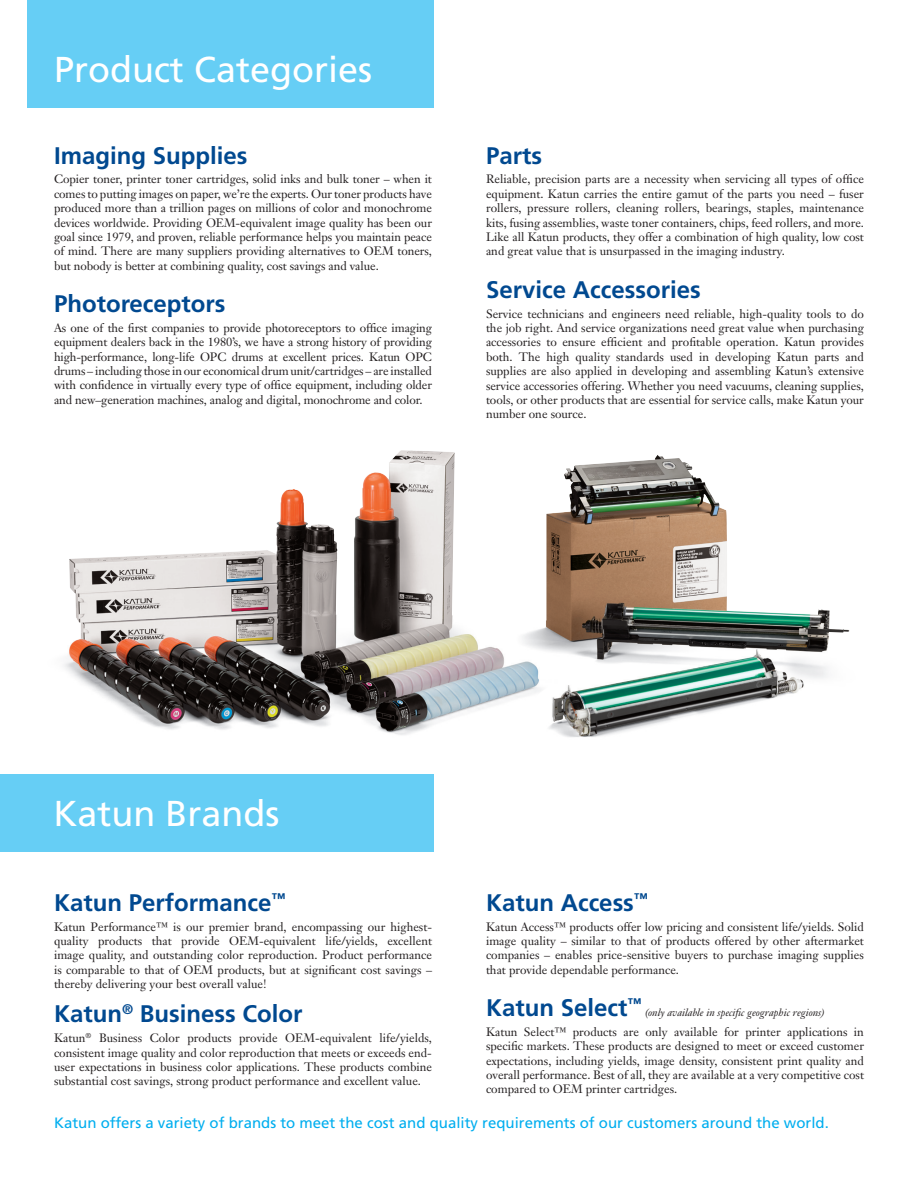
<style>
.page{position:relative;width:918px;height:1188px;background:#fff}
.page>*{position:absolute;margin:0;border:0;box-sizing:border-box;transform-origin:0 0}
.t1{font:36px "Frutiger";color:#fff}
.t2{font:700 24px "Frutiger";color:#014990}
.t3{font:15px "Frutiger";color:#00aeef}
.t4{font:12px/14.4px "Janson Text";color:#231f20;text-align:justify}
.t5{font:italic 10.5px "Janson Text";color:#231f20}
</style>
<div class="page">
<img style="left:64px;top:451px;width:352px;height:284px">
<div style="left:27px;top:0;width:407px;height:108px;background:#66cef5"></div>
<div style="left:0;top:774px;width:434px;height:78px;background:#66cef5"></div>
<img style="left:500px;top:455px;width:350px;height:282px">
<p class="t1" style="left:54px;top:48px;width:320px">Product Categories</p>
<p class="t2" style="left:54px;top:141px;width:195px">Imaging Supplies</p>
<p class="t4" style="left:54px;top:172px;width:380px">Copier toner, printer toner cartridges, solid inks and bulk toner – when it comes to putting images on paper, we’re the experts. Our toner products have produced more than a trillion pages on millions of color and monochrome devices worldwide. Providing OEM-equivalent image quality has been our goal since 1979, and proven, reliable performance helps you maintain peace of mind. There are many suppliers providing alternatives to OEM toners, but nobody is better at combining quality, cost savings and value.</p>
<p class="t2" style="left:54px;top:290px;width:173px">Photoreceptors</p>
<p class="t4" style="left:54px;top:320px;width:380px">As one of the first companies to provide photoreceptors to office imaging equipment dealers back in the 1980’s, we have a strong history of providing high-performance, long-life OPC drums at excellent prices. Katun OPC drums – including those in our economical drum unit/cartridges – are installed with confidence in virtually every type of office equipment, including older and new–generation machines, analog and digital, monochrome and color.</p>
<p class="t2" style="left:486px;top:141px;width:58px">Parts</p>
<p class="t4" style="left:486px;top:172px;width:380px">Reliable, precision parts are a necessity when servicing all types of office equipment. Katun carries the entire gamut of the parts you need – fuser rollers, pressure rollers, cleaning rollers, bearings, staples, maintenance kits, fusing assemblies, waste toner containers, chips, feed rollers, and more.<br>Like all Katun products, they offer a combination of high quality, low cost and great value that is unsurpassed in the imaging industry.</p>
<p class="t2" style="left:486px;top:275px;width:216px">Service Accessories</p>
<p class="t4" style="left:486px;top:306px;width:380px">Service technicians and engineers need reliable, high-quality tools to do the job right. And service organizations need great value when purchasing accessories to ensure efficient and profitable operation. Katun provides both. The high quality standards used in developing Katun parts and supplies are also applied in developing and assembling Katun’s extensive service accessories offering. Whether you need vacuums, cleaning supplies, tools, or other products that are essential for service calls, make Katun your number one source.</p>
<p class="t1" style="left:53px;top:792px;width:228px">Katun Brands</p>
<p class="t2" style="left:54px;top:888px;width:233px">Katun Performance<sup>™</sup></p>
<p class="t4" style="left:54px;top:919px;width:380px">Katun Performance™ is our premier brand, encompassing our highest&shy;quality products that provide OEM-equivalent life/yields, excellent image quality, and outstanding color reproduction. Product performance is comparable to that of OEM products, but at significant cost savings – thereby delivering your best overall value!</p>
<p class="t2" style="left:54px;top:1000px;width:250px">Katun<sup>®</sup> Business Color</p>
<p class="t4" style="left:54px;top:1031px;width:380px">Katun<sup>®</sup> Business Color products provide OEM-equivalent life/yields, consistent image quality and color reproduction that meets or exceeds end&shy;user expectations in business color applications. These products combine substantial cost savings, strong product performance and excellent value.</p>
<p class="t2" style="left:486px;top:888px;width:163px">Katun Access<sup>™</sup></p>
<p class="t4" style="left:486px;top:919px;width:379px">Katun Access™ products offer low pricing and consistent life/yields. Solid image quality – similar to that of products offered by other aftermarket companies – enables price-sensitive buyers to purchase imaging supplies that provide dependable performance.</p>
<p class="t2" style="left:486px;top:994px;width:157px">Katun Select<sup>™</sup></p>
<p class="t5" style="left:645px;top:1006px;width:182px">(only available in specific geographic regions)</p>
<p class="t4" style="left:486px;top:1024px;width:380px">Katun Select™ products are only available for printer applications in specific markets. These products are designed to meet or exceed customer expectations, including yields, image density, consistent print quality and overall performance. Best of all, they are available at a very competitive cost compared to OEM printer cartridges.</p>
<p class="t3" style="left:54px;top:1114px;width:776px">Katun offers a variety of brands to meet the cost and quality requirements of our customers around the world.</p>
</div>
